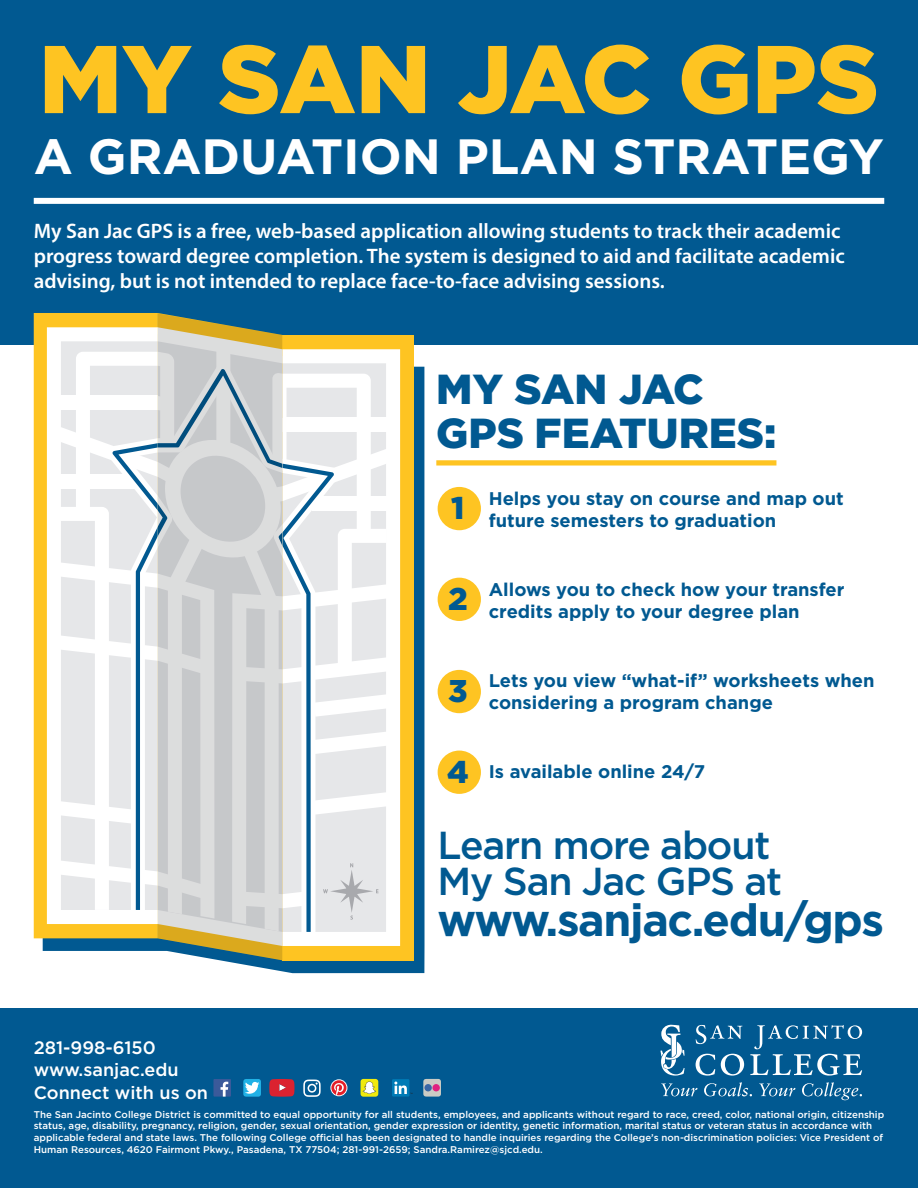
<style>
.page{position:relative;width:918px;height:1188px;background:#fff}
.page>*{position:absolute;margin:0;border:0;box-sizing:border-box;transform-origin:0 0}
.t1{font:900 96px "Gotham";color:#fec422}
.t2{font:700 49.5px "Gotham";color:#fff}
.t3{font:700 45px "Gotham";letter-spacing:-.03em;color:#015991}
.t4{font:900 41.85px/44.5px "Gotham";color:#015991}
.t5{font:500 39px/36px "Gotham";letter-spacing:-.03em;color:#015991}
.t6{font:900 31.5px "Gotham";color:#015991}
.t7{font:600 21px/25.2px "Myriad Pro";color:#fff}
.t8{font:700 18.3px/22px "Gotham";color:#015991}
.t9{font:500 18px/21.6px "Gotham";color:#fff}
.t10{font:500 9.75px/11.7px "Gotham";color:#fff}
</style>
<div class="page">
<div style="left:436px;top:460px;width:340px;height:6px;background:#fec422"></div>
<div style="left:0;top:0;width:918px;height:345px;background:#015991"></div>
<svg style="left:43px;top:366px;width:382px;height:607px;fill:#015991"></svg>
<div style="left:34px;top:198px;width:850px;height:6px;background:#fff"></div>
<div style="left:438px;top:487px;width:43px;height:43px;background:#fec422;border-radius:50%"></div>
<div style="left:438px;top:578px;width:43px;height:43px;background:#fec422;border-radius:50%"></div>
<div style="left:34px;top:313px;width:124px;height:625px;background:#fec422"></div>
<div style="left:47px;top:327px;width:111px;height:597px;background:#fff"></div>
<div style="left:282px;top:335px;width:132px;height:625px;background:#fec422"></div>
<div style="left:282px;top:349px;width:118px;height:597px;background:#fff"></div>
<svg style="left:158px;top:313px;width:124px;height:647px"></svg>
<svg style="left:49px;top:338px;width:349px;height:595px;background:#dfe1e1"></svg>
<div style="left:438px;top:670px;width:43px;height:43px;background:#fec422;border-radius:50%"></div>
<div style="left:438px;top:751px;width:43px;height:43px;background:#fec422;border-radius:50%"></div>
<div style="left:0;top:1009px;width:918px;height:179px;background:#015991"></div>
<svg style="left:423px;top:1079px;width:18px;height:18px"></svg>
<div style="left:424px;top:1084px;width:8px;height:7px;background:#3b67a5;border-radius:50%"></div>
<div style="left:432px;top:1084px;width:8px;height:7px;background:#e02180;border-radius:50%"></div>
<svg style="left:330px;top:1079px;width:17px;height:17px"></svg>
<svg style="left:331px;top:1080px;width:15px;height:15px"></svg>
<svg style="left:243px;top:1079px;width:18px;height:18px"></svg>
<div style="left:213px;top:1079px;width:18px;height:18px;background:#3b5a9a"></div>
<svg style="left:221px;top:1082px;width:7px;height:15px"></svg>
<svg style="left:269px;top:1079px;width:25px;height:18px"></svg>
<div style="left:392px;top:1079px;width:17px;height:18px;background:#007bb6"></div>
<svg style="left:394px;top:1082px;width:19px;height:12px"></svg>
<div style="left:361px;top:1079px;width:17px;height:18px;background:#f0ea0d;border-radius:3px"></div>
<svg style="left:363px;top:1082px;width:13px;height:12px"></svg>
<svg style="left:303px;top:1080px;width:18px;height:17px"></svg>
<svg style="left:661px;top:1083px;width:36px;height:13px"></svg>
<svg style="left:704px;top:1082px;width:48px;height:14px"></svg>
<svg style="left:759px;top:1083px;width:36px;height:13px"></svg>
<svg style="left:802px;top:1082px;width:60px;height:18px"></svg>
<svg style="left:696px;top:1054px;width:19px;height:22px"></svg>
<svg style="left:721px;top:1054px;width:23px;height:22px"></svg>
<svg style="left:660px;top:1025px;width:25px;height:51px"></svg>
<svg style="left:696px;top:1025px;width:46px;height:19px"></svg>
<svg style="left:750px;top:1025px;width:112px;height:51px"></svg>
<h1 class="t1" style="left:39px;top:24px;width:842px">MY SAN JAC GPS</h1>
<h2 class="t2" style="left:34px;top:127px;width:852px">A GRADUATION PLAN STRATEGY</h2>
<p class="t7" style="left:34px;top:218px;width:813px">My San Jac GPS is a free, web-based application allowing students to track their academic progress toward degree completion. The system is designed to aid and facilitate academic advising, but is not intended to replace face-to-face advising sessions.</p>
<h3 class="t4" style="left:436px;top:366px;width:342px">MY SAN JAC<br>GPS FEATURES:</h3>
<h3 class="t6" style="left:451px;top:490px;width:15px">1</h3>
<h3 class="t8" style="left:489px;top:487px;width:357px">Helps you stay on course and map out future semesters to graduation</h3>
<h3 class="t6" style="left:448px;top:580px;width:21px">2</h3>
<h3 class="t8" style="left:489px;top:578px;width:357px">Allows you to check how your transfer credits apply to your degree plan</h3>
<h3 class="t6" style="left:448px;top:673px;width:21px">3</h3>
<h3 class="t8" style="left:489px;top:669px;width:387px">Lets you view “what-if” worksheets when considering a program change</h3>
<h3 class="t6" style="left:447px;top:753px;width:23px">4</h3>
<h3 class="t8" style="left:489px;top:760px;width:218px">Is available online 24/7</h3>
<h3 class="t5" style="left:438px;top:827px;width:346px">Learn more about<br>My San Jac GPS at</h3>
<h3 class="t3" style="left:438px;top:894px;width:448px">www.sanjac.edu/gps</h3>
<h3 class="t9" style="left:34px;top:1037px;width:147px">281-998-6150 www.sanjac.edu</h3>
<h3 class="t9" style="left:34px;top:1082px;width:176px">Connect with us on</h3>
<p class="t10" style="left:34px;top:1108px;width:852px">The San Jacinto College District is committed to equal opportunity for all students, employees, and applicants without regard to race, creed, color, national origin, citizenship status, age, disability, pregnancy, religion, gender, sexual orientation, gender expression or identity, genetic information, marital status or veteran status in accordance with applicable federal and state laws. The following College official has been designated to handle inquiries regarding the College’s non-discrimination policies: Vice President of Human Resources, 4620 Fairmont Pkwy., Pasadena, TX 77504; 281-991-2659; Sandra.Ramirez@sjcd.edu.</p>
</div>
